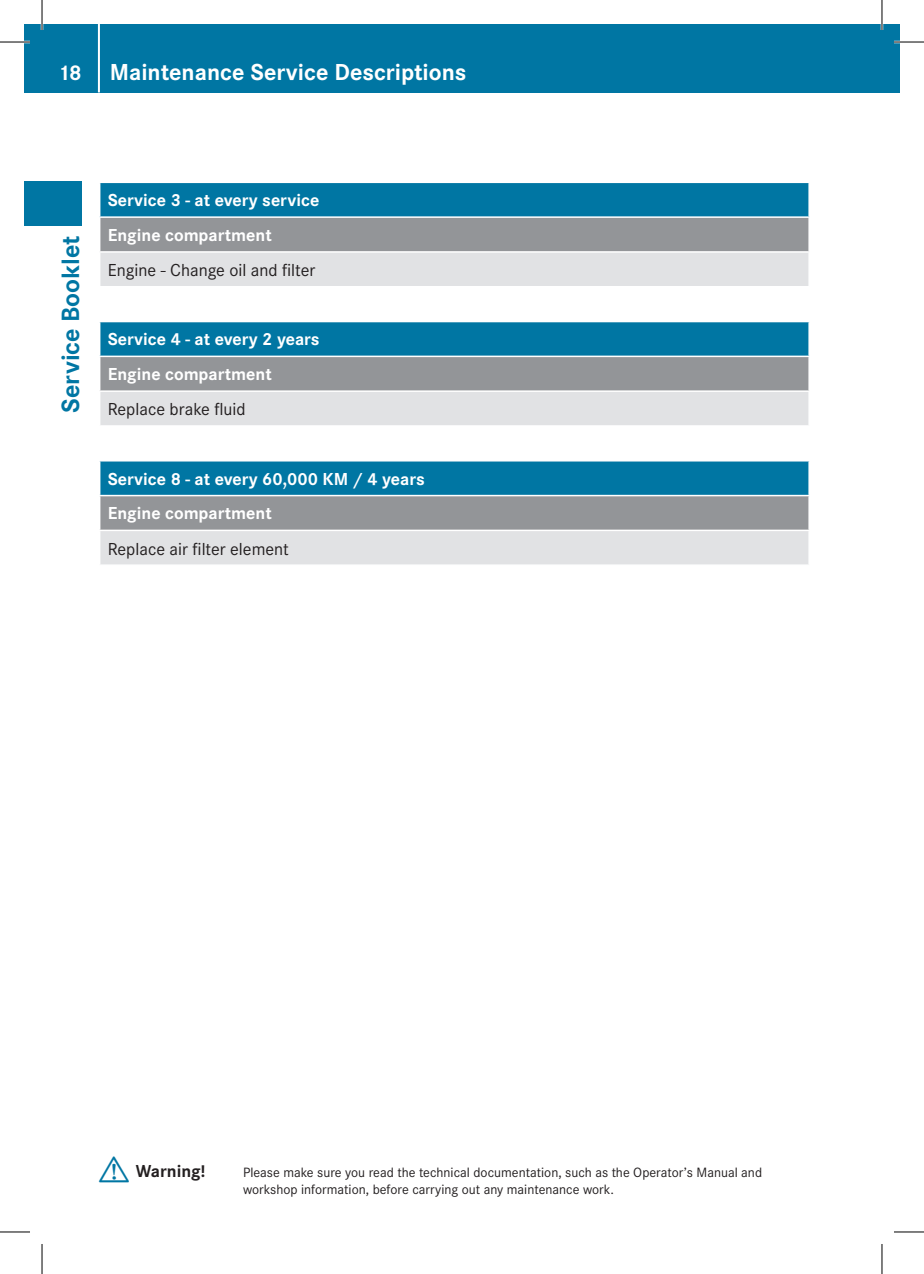
<style>
.page{position:relative;width:924px;height:1274px;background:#fff}
.page>*{position:absolute;margin:0;border:0;box-sizing:border-box;transform-origin:0 0}
.t1{font:700 26px "Corporate S";color:#0076a3}
.t2{font:700 24px "Corporate S";color:#fff}
.t3{font:700 22px "Corporate S";color:#fff}
.t4{font:700 18px "Corporate S";color:#fff}
.t5{font:18px "Corporate S";color:#231f20}
.t6{font:700 18px "Corporate S";color:#231f20}
.t7{font:14px "Corporate S";color:#231f20}
</style>
<div class="page">
<div style="left:24px;top:24px;width:858px;height:68px;background:#0076a3"></div>
<hr style="left:98px;top:24px;width:2px;height:68px;background:#fff">
<div style="left:24px;top:182px;width:58px;height:44px;background:#0076a3"></div>
<div style="left:882px;top:24px;width:18px;height:68px;background:#0076a3"></div>
<div style="left:100px;top:183px;width:708px;height:33px;background:#0076a3"></div>
<div style="left:100px;top:218px;width:708px;height:33px;background:#939598"></div>
<svg style="left:100px;top:253px;width:708px;height:311px;background:#95b4c1"></svg>
<svg style="left:100px;top:287px;width:708px;height:173px"></svg>
<hr style="left:99px;top:286px;width:711px;height:1px;background:#fff">
<hr style="left:99px;top:355px;width:711px;height:2px;background:#fff">
<hr style="left:99px;top:390px;width:711px;height:2px;background:#fff">
<hr style="left:99px;top:425px;width:711px;height:2px;background:#fff">
<hr style="left:99px;top:495px;width:711px;height:1px;background:#fff">
<hr style="left:99px;top:529px;width:711px;height:2px;background:#fff">
<hr style="left:99px;top:321px;width:711px;height:1px;background:#fff">
<hr style="left:99px;top:460px;width:711px;height:1px;background:#fff">
<hr style="left:0;top:41px;width:30px;height:2px;background:#fff">
<hr style="left:894px;top:41px;width:30px;height:2px;background:#fff">
<hr style="left:41px;top:0;width:2px;height:30px;background:#fff">
<hr style="left:880px;top:0;width:3px;height:30px;background:#fff">
<hr style="left:0;top:42px;width:30px;height:1px;background:#000">
<hr style="left:894px;top:42px;width:30px;height:1px;background:#000">
<hr style="left:0;top:1231px;width:30px;height:1px;background:#000">
<hr style="left:894px;top:1231px;width:30px;height:1px;background:#000">
<hr style="left:42px;top:0;width:1px;height:30px;background:#000">
<hr style="left:42px;top:1243px;width:1px;height:30px;background:#000">
<hr style="left:881px;top:0;width:1px;height:30px;background:#000">
<hr style="left:881px;top:1243px;width:1px;height:30px;background:#000">
<h3 class="t3" style="left:58px;top:60px;width:25px">18</h3>
<p class="t2" style="left:110px;top:58px;width:358px">Maintenance Service Descriptions</p>
<h1 class="t1" style="left:56px;top:412px;width:178px;rotate:-90deg">Service Booklet</h1>
<p class="t4" style="left:108px;top:190px;width:213px">Service 3 - at every service</p>
<p class="t4" style="left:108px;top:225px;width:165px">Engine compartment</p>
<p class="t5" style="left:108px;top:260px;width:209px">Engine - Change oil and filter</p>
<p class="t4" style="left:108px;top:329px;width:213px">Service 4 - at every 2 years</p>
<p class="t4" style="left:108px;top:364px;width:165px">Engine compartment</p>
<p class="t5" style="left:108px;top:399px;width:139px">Replace brake fluid</p>
<p class="t4" style="left:108px;top:468px;width:318px">Service 8 - at every 60,000 KM / 4 years</p>
<p class="t4" style="left:108px;top:503px;width:165px">Engine compartment</p>
<p class="t5" style="left:108px;top:538px;width:183px">Replace air filter element</p>
<p class="t6" style="left:136px;top:1160px;width:71px">Warning!</p>
<p class="t7" style="left:243px;top:1164px;width:520px">Please make sure you read the technical documentation, such as the Operator’s Manual and</p>
<p class="t7" style="left:243px;top:1181px;width:370px">workshop information, before carrying out any maintenance work.</p>
</div>
